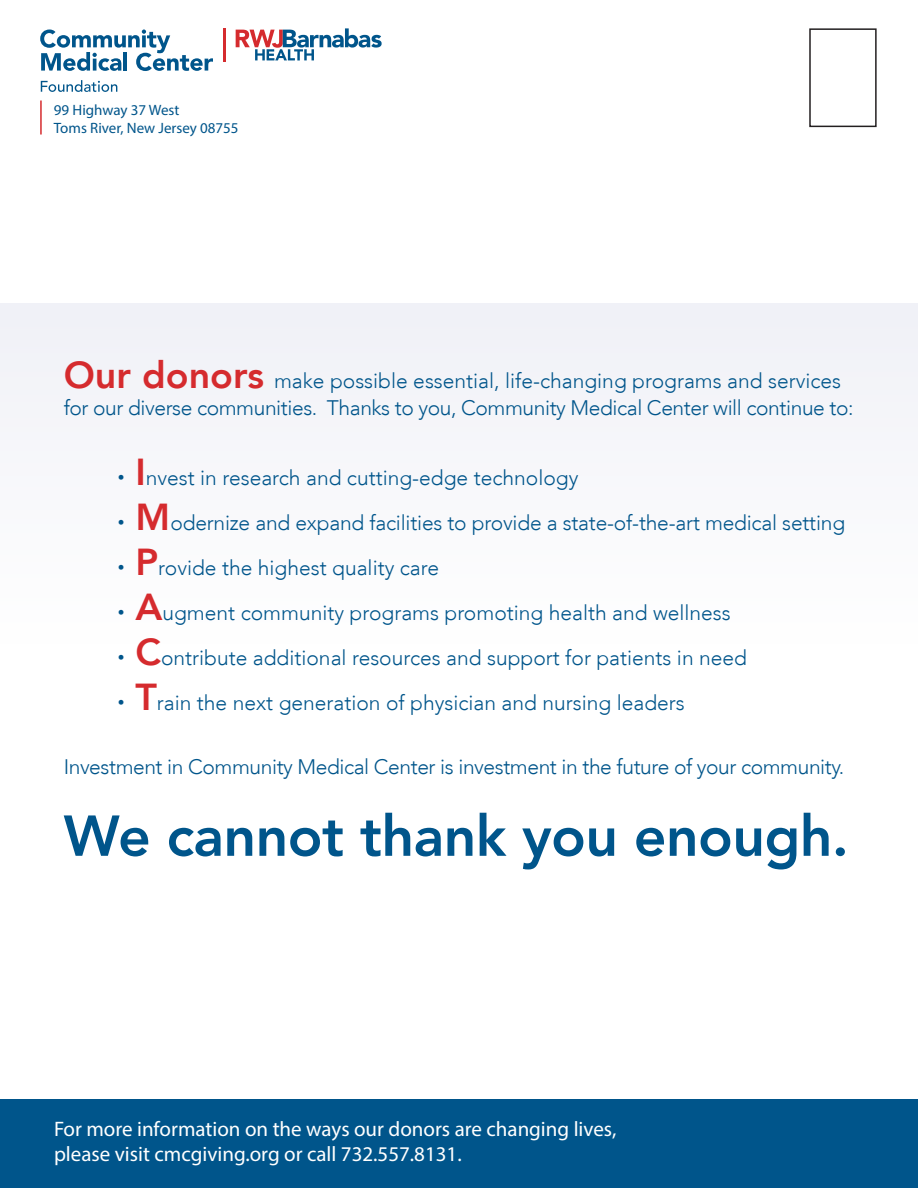
<style>
.page{position:relative;width:918px;height:1188px;background:#fff}
.page>*{position:absolute;margin:0;border:0;box-sizing:border-box;transform-origin:0 0}
.t1{font:800 57px "Avenir LT";letter-spacing:-.01em;color:#00558b}
.t2{font:300 21px "Avenir LT";color:#00558b}
.t3{font:300 21px/27px "Avenir LT";letter-spacing:-.02em;color:#00558b}
.t4{font:21px "Myriad Pro";color:#fff}
.t5{font:15px "Myriad Pro";color:#00558b}
.s1{font-weight:800;font-size:37.5px;color:#d52b2e}
.s2{font-size:13.5px}
</style>
<div class="page">
<div style="left:809px;top:28px;width:68px;height:99px;border:2px solid #231f20"></div>
<svg style="left:40px;top:30px;width:173px;height:41px"></svg>
<svg style="left:236px;top:28px;width:146px;height:32px"></svg>
<hr style="left:223px;top:28px;width:2px;height:34px;background:#d52b2e">
<svg style="left:41px;top:80px;width:76px;height:12px"></svg>
<hr style="left:40px;top:100px;width:2px;height:35px;background:#d52b2e">
<div style="left:0;top:1099px;width:918px;height:89px;background:#00558b"></div>
<div style="left:0;top:303px;width:918px;height:341px;background:#f7f7fa"></div>
<p class="t5" style="left:54px;top:101px;width:127px">99 Highway 37 West</p>
<p class="t5" style="left:54px;top:119px;width:186px">Toms River, New Jersey 08755</p>
<p class="t3" style="left:64px;top:367px;width:791px"><span class="s1">Our donors</span> make possible essential, life-changing programs and services for our diverse communities. Thanks to you, Community Medical Center will continue to:</p>
<p class="t2" style="left:118px;top:465px;width:462px"><span class="s2">•</span> <span class="s1">I</span>nvest in research and cutting-edge technology</p>
<p class="t2" style="left:118px;top:510px;width:729px"><span class="s2">•</span> <span class="s1">M</span>odernize and expand facilities to provide a state-of-the-art medical setting</p>
<p class="t2" style="left:118px;top:555px;width:323px"><span class="s2">•</span> <span class="s1">P</span>rovide the highest quality care</p>
<p class="t2" style="left:118px;top:600px;width:615px"><span class="s2">•</span> <span class="s1">A</span>ugment community programs promoting health and wellness</p>
<p class="t2" style="left:118px;top:645px;width:631px"><span class="s2">•</span> <span class="s1">C</span>ontribute additional resources and support for patients in need</p>
<p class="t2" style="left:118px;top:690px;width:569px"><span class="s2">•</span> <span class="s1">T</span>rain the next generation of physician and nursing leaders</p>
<p class="t3" style="left:64px;top:753px;width:782px">Investment in Community Medical Center is investment in the future of your community.</p>
<p class="t1" style="left:64px;top:802px;width:787px">We cannot thank you enough.</p>
<p class="t4" style="left:54px;top:1116px;width:564px">For more information on the ways our donors are changing lives,</p>
<p class="t4" style="left:54px;top:1141px;width:409px">please visit cmcgiving.org or call 732.557.8131.</p>
</div>
